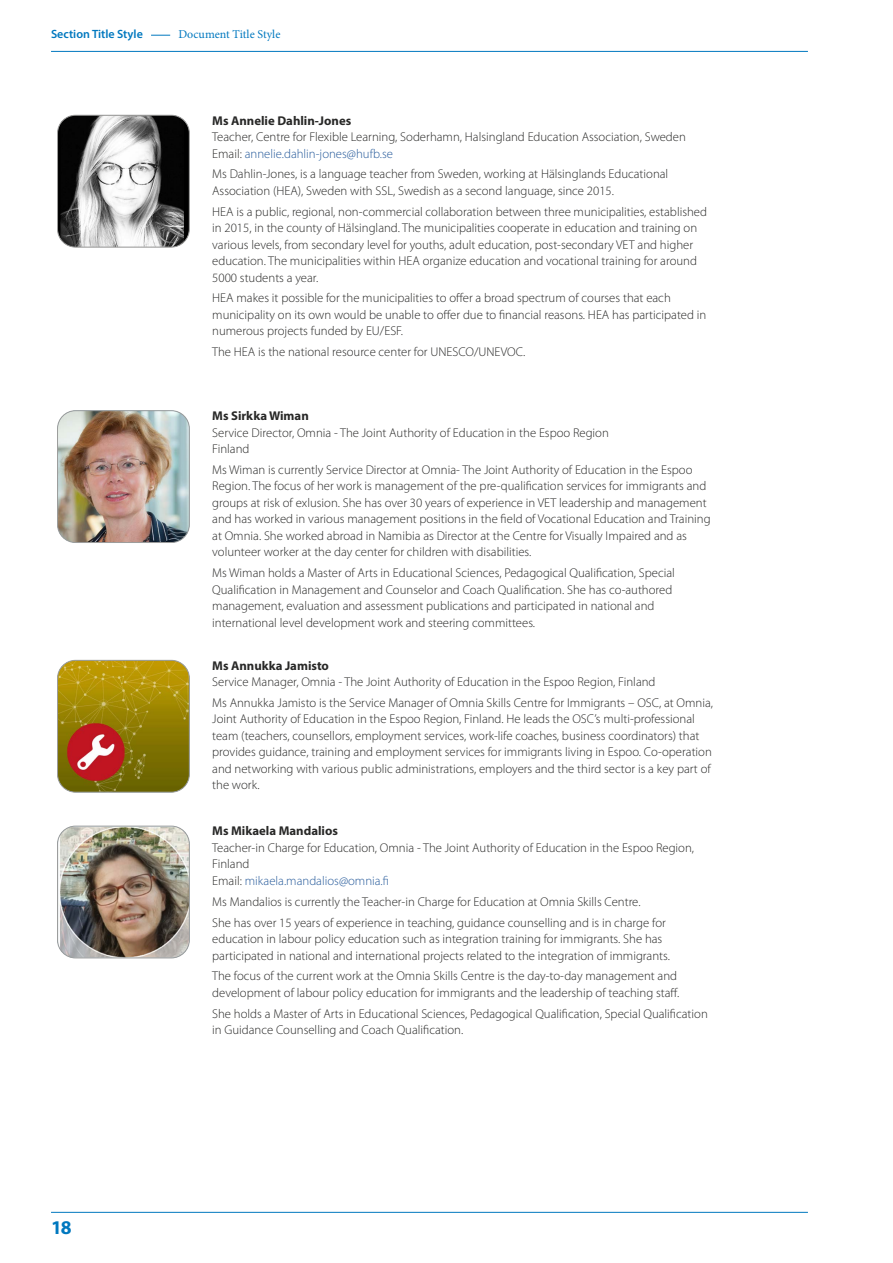
<style>
.page{position:relative;width:893px;height:1263px;background:#fff}
.page>*{position:absolute;margin:0;border:0;box-sizing:border-box;transform-origin:0 0}
.t1{font:700 19.5px "Myriad Pro";color:#0078bf}
.t2{font:300 12.75px/16.5px "Myriad Pro";color:#282827}
.t3{font:700 12.75px "Myriad Pro";color:#282827}
.t4{font:12px "Minion Pro";color:#0078bf}
.t5{font:600 12px "Myriad Pro";color:#0078bf}
.s1{color:#275b9b}
</style>
<div class="page">
<hr style="left:51px;top:51px;width:757px;height:1px;background:#0078bf">
<svg style="left:151px;top:35px;width:19px;height:1px"></svg>
<hr style="left:51px;top:1212px;width:757px;height:1px;background:#0078bf">
<div style="left:58px;top:115px;width:131px;height:132px;background:#000;border-radius:18px"></div>
<img style="left:60px;top:115px;width:124px;height:132px">
<div style="left:57px;top:115px;width:133px;height:132px;border:1px solid #9d9d9c;border-radius:18px"></div>
<img style="left:58px;top:412px;width:130px;height:130px">
<div style="left:57px;top:410px;width:133px;height:133px;border:1px solid #9d9d9c;border-radius:18px"></div>
<img style="left:58px;top:660px;width:131px;height:132px">
<div style="left:57px;top:660px;width:133px;height:132px;border:1px solid #9d9d9c;border-radius:18px"></div>
<img style="left:58px;top:826px;width:131px;height:132px">
<div style="left:57px;top:826px;width:133px;height:132px;border:1px solid #9d9d9c;border-radius:18px"></div>
<p class="t5" style="left:51px;top:27px;width:93px">Section Title Style</p>
<p class="t4" style="left:178px;top:26px;width:104px">Document Title Style</p>
<p class="t3" style="left:212px;top:112px;width:141px">Ms Annelie Dahlin-Jones</p>
<p class="t2" style="left:212px;top:129px;width:475px">Teacher, Centre for Flexible Learning, Soderhamn, Halsingland Education Association, Sweden<br>Email: <span class="s1">annelie.dahlin-jones@hufb.se</span></p>
<p class="t2" style="left:212px;top:166px;width:458px">Ms Dahlin-Jones, is a language teacher from Sweden, working at Hälsinglands Educational<br>Association (HEA), Sweden with SSL, Swedish as a second language, since 2015.</p>
<p class="t2" style="left:212px;top:203px;width:496px">HEA is a public, regional, non-commercial collaboration between three municipalities, established in 2015, in the county of Hälsingland. The municipalities cooperate in education and training on various levels, from secondary level for youths, adult education, post-secondary VET and higher education. The municipalities within HEA organize education and vocational training for around 5000 students a year.</p>
<p class="t2" style="left:212px;top:290px;width:496px">HEA makes it possible for the municipalities to offer a broad spectrum of courses that each municipality on its own would be unable to offer due to financial reasons. HEA has participated in numerous projects funded by EU/ESF.</p>
<p class="t2" style="left:212px;top:344px;width:315px">The HEA is the national resource center for UNESCO/UNEVOC.</p>
<h1 class="t1" style="left:51px;top:1215px;width:22px">18</h1>
<p class="t3" style="left:212px;top:407px;width:98px">Ms Sirkka Wiman</p>
<p class="t2" style="left:212px;top:424px;width:398px">Service Director, Omnia - The Joint Authority of Education in the Espoo Region<br>Finland</p>
<p class="t2" style="left:212px;top:461px;width:500px">Ms Wiman is currently Service Director at Omnia- The Joint Authority of Education in the Espoo Region. The focus of her work is management of the pre-qualification services for immigrants and groups at risk of exlusion. She has over 30 years of experience in VET leadership and management and has worked in various management positions in the field of Vocational Education and Training at Omnia. She worked abroad in Namibia as Director at the Centre for Visually Impaired and as volunteer worker at the day center for children with disabilities.</p>
<p class="t2" style="left:212px;top:564px;width:464px">Ms Wiman holds a Master of Arts in Educational Sciences, Pedagogical Qualification, Special Qualification in Management and Counselor and Coach Qualification. She has co-authored management, evaluation and assessment publications and participated in national and international level development work and steering committees.</p>
<p class="t3" style="left:212px;top:657px;width:118px">Ms Annukka Jamisto</p>
<p class="t2" style="left:212px;top:671px;width:502px;line-height:20.7px">Service Manager, Omnia - The Joint Authority of Education in the Espoo Region, Finland<br>Ms Annukka Jamisto is the Service Manager of Omnia Skills Centre for Immigrants – OSC, at Omnia,</p>
<p class="t2" style="left:212px;top:711px;width:501px">Joint Authority of Education in the Espoo Region, Finland. He leads the OSC’s multi-professional team (teachers, counsellors, employment services, work-life coaches, business coordinators) that provides guidance, training and employment services for immigrants living in Espoo. Co-operation and networking with various public administrations, employers and the third sector is a key part of the work.</p>
<p class="t3" style="left:212px;top:823px;width:127px">Ms Mikaela Mandalios</p>
<p class="t2" style="left:212px;top:839px;width:483px">Teacher-in Charge for Education, Omnia - The Joint Authority of Education in the Espoo Region,<br>Finland<br>Email: <span class="s1">mikaela.mandalios@omnia.fi</span></p>
<p class="t2" style="left:212px;top:891px;width:455px;line-height:20.7px">Ms Mandalios is currently the Teacher-in Charge for Education at Omnia Skills Centre.<br>She has over 15 years of experience in teaching, guidance counselling and is in charge for</p>
<p class="t2" style="left:212px;top:930px;width:459px">education in labour policy education such as integration training for immigrants. She has participated in national and international projects related to the integration of immigrants.</p>
<p class="t2" style="left:212px;top:968px;width:469px">The focus of the current work at the Omnia Skills Centre is the day-to-day management and development of labour policy education for immigrants and the leadership of teaching staff.</p>
<p class="t2" style="left:212px;top:1005px;width:497px">She holds a Master of Arts in Educational Sciences, Pedagogical Qualification, Special Qualification in Guidance Counselling and Coach Qualification.</p>
</div>
